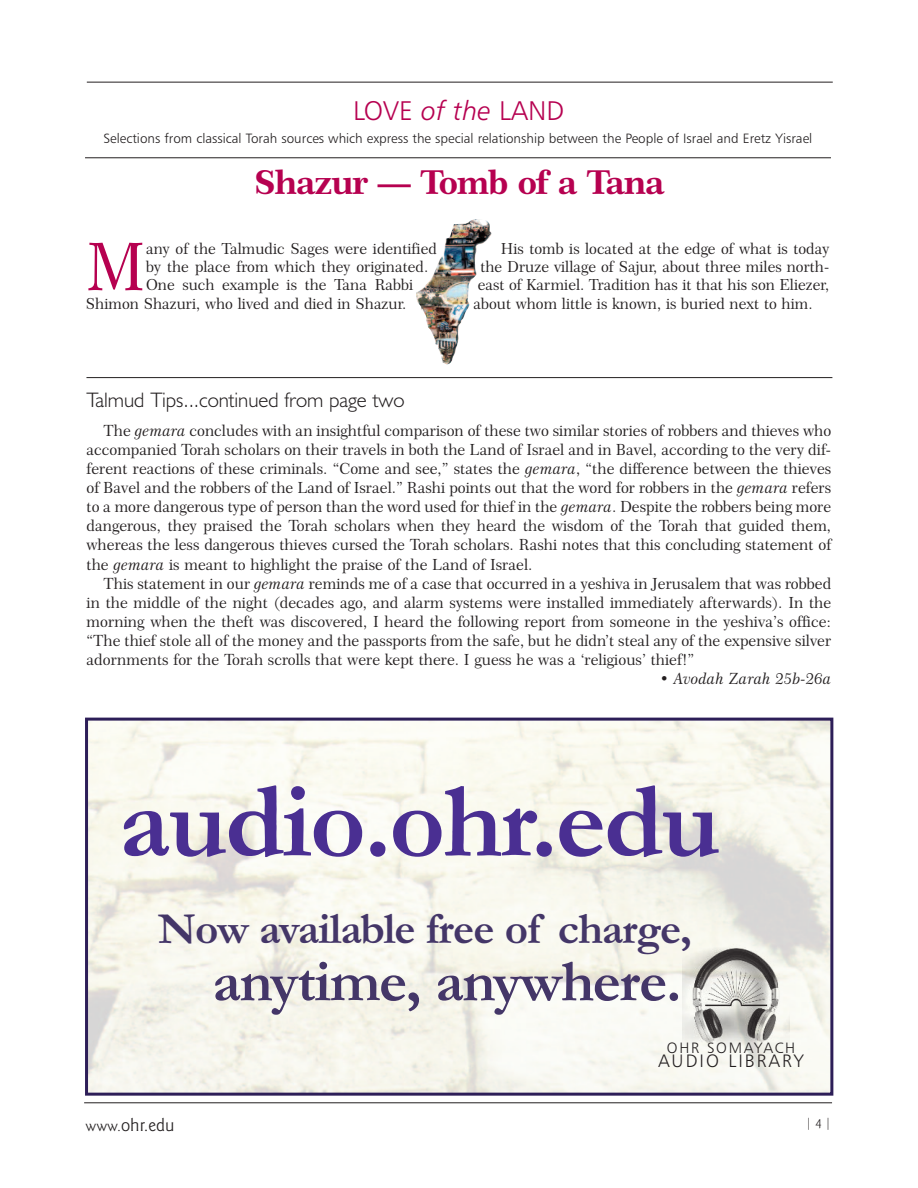
<style>
.page{position:relative;width:918px;height:1188px;background:#fff}
.page>*{position:absolute;margin:0;border:0;box-sizing:border-box;transform-origin:0 0}
.t1{font:700 108px "Garamond";letter-spacing:-.025em;color:#4a2f92}
.t2{font:66.45px "Century 751 BT Roman No 2 B";color:#b60150}
.t3{font:700 60px "Garamond";letter-spacing:-.025em;color:#443668}
.t4{font:700 45px "Garamond";letter-spacing:-.025em;color:#443668}
.t5{font:33px "Century 751 BT Bold B";letter-spacing:-.03em;color:#b60150}
.t6{font:27px "Humanist 777 BT Light B";color:#b60150}
.t7{font:300 21px "Humanist 521 BT";color:#231f20}
.t8{font:18px "Humanist 777 BT Light B";letter-spacing:.11em;color:#231f20}
.t9{font:300 18px "Goudy Sans IT Cby BT";color:#231f20}
.t10{font:15.45px/19px "Century 751 BT Roman No 2 B";color:#231f20;text-align:justify}
.t11{font:15.45px "Century 751 BT No 2 Italic B";color:#231f20}
.t12{font:15.3px "Century 751 BT Roman No 2 B";color:#231f20}
.t13{font:15px "Humanist 777 BT Light B";letter-spacing:.11em;color:#231f20}
.t14{font:300 15px "Goudy Sans IT Cby BT";color:#231f20}
.t15{font:13.5px "Humanist 777 BT Light B";color:#231f20}
.t16{font:300 12px "Goudy Sans IT Cby BT";color:#231f20}
.s1{font-family:"Humanist 777 BT Light Italic B"}
.s2{font-family:"Century 751 BT No 2 Italic B"}
.s3{font-size:15px}
</style>
<div class="page">
<hr style="left:84px;top:1103px;width:748px;height:1px;background:#231f20">
<img style="left:416px;top:219px;width:76px;height:146px">
<hr style="left:87px;top:82px;width:746px;height:1px;background:#231f20">
<hr style="left:85px;top:158px;width:746px;height:1px;background:#231f20">
<div style="left:85px;top:718px;width:748px;height:378px;border:3px solid #2d1e58"></div>
<img style="left:682px;top:940px;width:108px;height:113px">
<hr style="left:86px;top:377px;width:746px;height:1px;background:#231f20">
<h3 class="t6" style="left:353px;top:95px;width:213px">LOVE <span class="s1">of the</span> LAND</h3>
<p class="t15" style="left:104px;top:130px;width:710px">Selections from classical Torah sources which express the special relationship between the People of Israel and Eretz Yisrael</p>
<h3 class="t5" style="left:254px;top:163px;width:412px">Shazur — Tomb of a Tana</h3>
<h2 class="t2" style="left:86px;top:229px;width:62px">M</h2>
<p class="t12" style="left:146px;top:239px;width:292px">any of the Talmudic Sages were identified</p>
<p class="t12" style="left:146px;top:258px;width:284px">by the place from which they originated.</p>
<p class="t12" style="left:146px;top:276px;width:269px">One such example is the Tana Rabbi</p>
<p class="t12" style="left:86px;top:294px;width:322px">Shimon Shazuri, who lived and died in Shazur.</p>
<h3 class="t7" style="left:87px;top:387px;width:319px">Talmud Tips...continued from page two</h3>
<p class="t12" style="left:501px;top:239px;width:330px">His tomb is located at the edge of what is today</p>
<p class="t12" style="left:480px;top:258px;width:350px">the Druze village of Sajur, about three miles north-</p>
<p class="t12" style="left:478px;top:276px;width:353px">east of Karmiel. Tradition has it that his son Eliezer,</p>
<p class="t12" style="left:473px;top:294px;width:341px">about whom little is known, is buried next to him.</p>
<p class="t10" style="left:87px;top:421px;width:746px;text-indent:17px">The <span class="s2">gemara</span> concludes with an insightful comparison of these two similar stories of robbers and thieves who accompanied Torah scholars on their travels in both the Land of Israel and in Bavel, according to the very dif&shy;ferent reactions of these criminals. “Come and see,” states the <span class="s2">gemara</span>, “the difference between the thieves of Bavel and the robbers of the Land of Israel.” Rashi points out that the word for robbers in the <span class="s2">gemara</span> refers to a more dangerous type of person than the word used for thief in the <span class="s2">gemara</span>. Despite the robbers being more dangerous, they praised the Torah scholars when they heard the wisdom of the Torah that guided them, whereas the less dangerous thieves cursed the Torah scholars. Rashi notes that this concluding statement of the <span class="s2">gemara</span> is meant to highlight the praise of the Land of Israel.</p>
<p class="t10" style="left:87px;top:574px;width:746px;text-indent:17px">This statement in our <span class="s2">gemara</span> reminds me of a case that occurred in a yeshiva in Jerusalem that was robbed in the middle of the night (decades ago, and alarm systems were installed immediately afterwards). In the morning when the theft was discovered, I heard the following report from someone in the yeshiva’s office: “The thief stole all of the money and the passports from the safe, but he didn’t steal any of the expensive silver adornments for the Torah scrolls that were kept there. I guess he was a ‘religious’ thief!”</p>
<p class="t11" style="left:660px;top:670px;width:173px">• Avodah Zarah 25b-26a</p>
<h1 class="t1" style="left:119px;top:755px;width:603px">audio.ohr.edu</h1>
<h3 class="t4" style="left:158px;top:901px;width:535px">Now available free of charge,</h3>
<h3 class="t3" style="left:212px;top:945px;width:471px">anytime, anywhere.</h3>
<p class="t13" style="left:667px;top:1039px;width:130px">OHR SOMAYACH</p>
<p class="t8" style="left:658px;top:1051px;width:147px">AUDIO LIBRARY</p>
<p class="t9" style="left:117px;top:1114px;width:59px"><span class="s3">.</span>ohr.edu</p>
<p class="t14" style="left:86px;top:1117px;width:34px">www</p>
<p class="t16" style="left:806px;top:1116px;width:27px">|4|</p>
</div>
